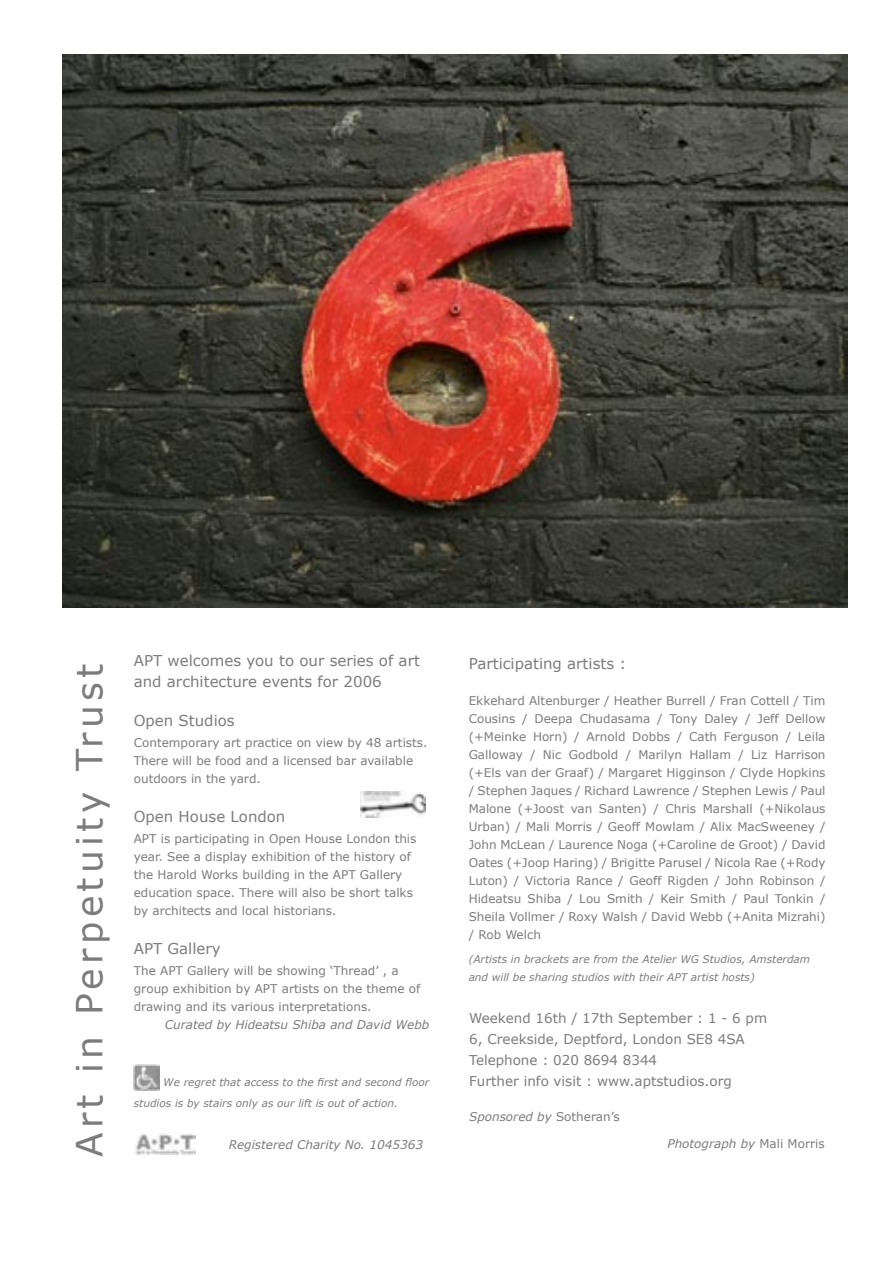
<style>
.page{position:relative;width:893px;height:1263px;background:#fff}
.page>*{position:absolute;margin:0;border:0;box-sizing:border-box;transform-origin:0 0}
.t1{font:36px "Verdana";letter-spacing:.12em;color:#7c7c7c}
.t2{font:15px/21px "Verdana";color:#7c7c7c}
.t3{font:13.5px "Verdana";color:#7c7c7c}
.t4{font:12px/18px "Verdana";color:#7c7c7c}
.t5{font:italic 12px "Verdana";color:#7c7c7c}
.t6{font:italic 10.5px/21px "Verdana";color:#7c7c7c}
.s1{font-style:normal}
</style>
<div class="page">
<img style="left:361px;top:791px;width:64px;height:27px">
<img style="left:135px;top:1133px;width:60px;height:21px">
<img style="left:134px;top:1064px;width:26px;height:26px">
<img style="left:62px;top:54px;width:785px;height:553px">
<p class="t1" style="left:67px;top:1157px;width:495px;rotate:-90deg">Art in Perpetuity Trust</p>
<p class="t2" style="left:134px;top:650px;width:288px">APT welcomes you to our series of art and architecture events for 2006</p>
<p class="t2" style="left:134px;top:710px;width:102px">Open Studios</p>
<p class="t4" style="left:134px;top:734px;width:295px">Contemporary art practice on view by 48 artists.</p>
<p class="t4" style="left:134px;top:752px;width:281px">There will be food and a licensed bar available outdoors in the yard.</p>
<p class="t2" style="left:134px;top:806px;width:153px">Open House London</p>
<p class="t4" style="left:134px;top:830px;width:284px">APT is participating in Open House London this year. See a display exhibition of the history of the Harold Works building in the APT Gallery education space. There will also be short talks by architects and local historians.</p>
<p class="t2" style="left:134px;top:938px;width:88px">APT Gallery</p>
<p class="t4" style="left:134px;top:962px;width:288px">The APT Gallery will be showing ‘Thread’ , a group exhibition by APT artists on the theme of drawing and its various interpretations.</p>
<p class="t5" style="left:165px;top:1017px;width:266px">Curated by Hideatsu Shiba and David Webb</p>
<p class="t6" style="left:134px;top:1072px;width:297px;text-indent:30px">We regret that access to the first and second floor studios is by stairs only as our lift is out of action.</p>
<p class="t5" style="left:229px;top:1137px;width:196px">Registered Charity No. 1045363</p>
<p class="t2" style="left:469px;top:652px;width:159px">Participating artists :</p>
<p class="t4" style="left:469px;top:691px;width:358px;text-align:justify">Ekkehard Altenburger / Heather Burrell / Fran Cottell / Tim Cousins / Deepa Chudasama / Tony Daley / Jeff Dellow (+Meinke Horn) / Arnold Dobbs / Cath Ferguson / Leila Galloway / Nic Godbold / Marilyn Hallam / Liz Harrison (+Els van der Graaf) / Margaret Higginson / Clyde Hopkins / Stephen Jaques / Richard Lawrence / Stephen Lewis / Paul Malone (+Joost van Santen) / Chris Marshall (+Nikolaus Urban) / Mali Morris / Geoff Mowlam / Alix MacSweeney / John McLean / Laurence Noga (+Caroline de Groot) / David Oates (+Joop Haring) / Brigitte Parusel / Nicola Rae (+Rody Luton) / Victoria Rance / Geoff Rigden / John Robinson / Hideatsu Shiba / Lou Smith / Keir Smith / Paul Tonkin / Sheila Vollmer / Roxy Walsh / David Webb (+Anita Mizrahi) / Rob Welch</p>
<p class="t6" style="left:469px;top:950px;width:343px;line-height:18px">(Artists in brackets are from the Atelier WG Studios, Amsterdam and will be sharing studios with their APT artist hosts)</p>
<p class="t3" style="left:469px;top:1009px;width:299px">Weekend 16th / 17th September : 1 - 6 pm</p>
<p class="t3" style="left:469px;top:1030px;width:277px">6, Creekside, Deptford, London SE8 4SA</p>
<p class="t3" style="left:469px;top:1051px;width:189px">Telephone : 020 8694 8344</p>
<p class="t3" style="left:469px;top:1072px;width:264px">Further info visit : www.aptstudios.org</p>
<p class="t5" style="left:469px;top:1109px;width:152px">Sponsored by <span class="s1">Sotheran’s</span></p>
<p class="t5" style="left:667px;top:1136px;width:159px">Photograph by <span class="s1">Mali Morris</span></p>
</div>
